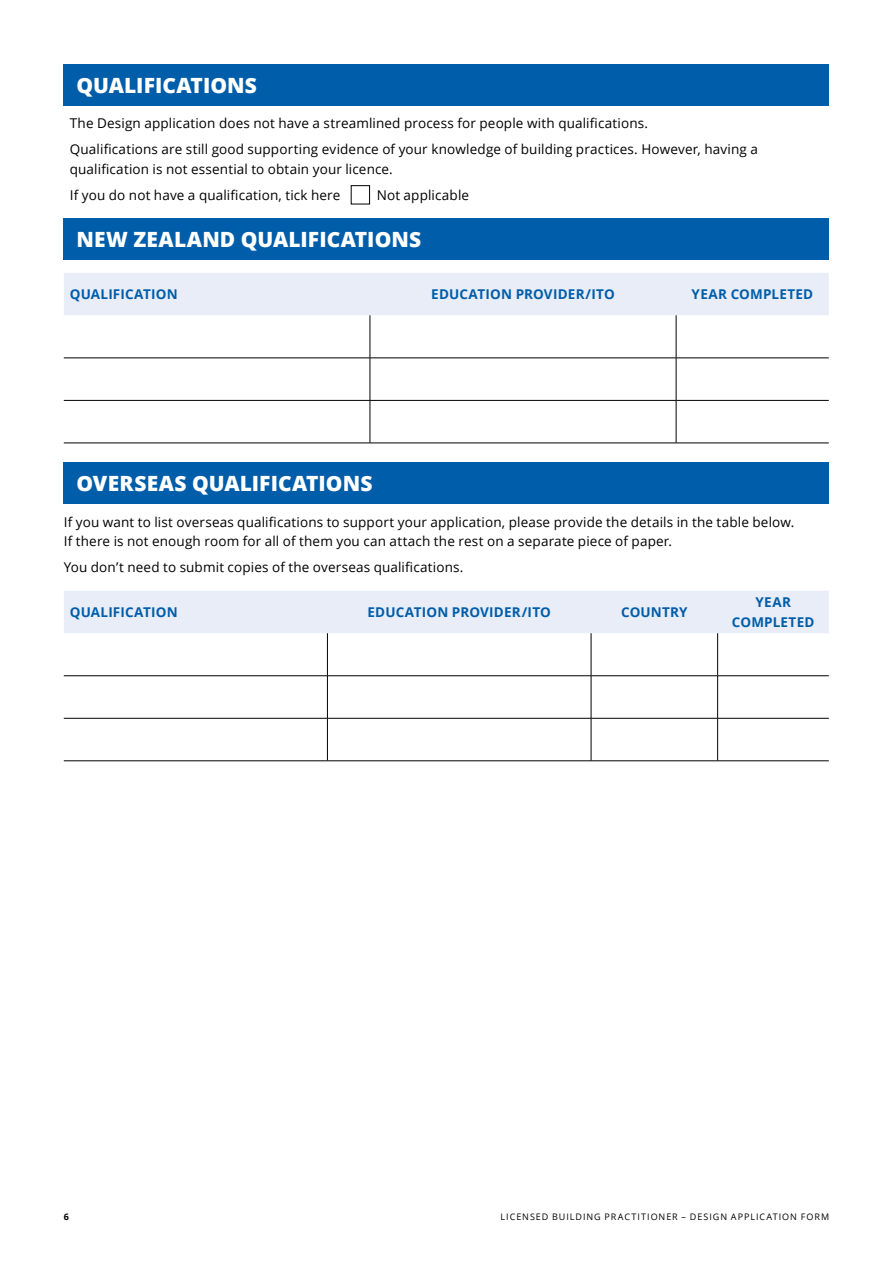
<style>
.page{position:relative;width:893px;height:1263px;background:#fff}
.page>*{position:absolute;margin:0;border:0;box-sizing:border-box;transform-origin:0 0}
.Subheading_1{font:800 21px "Open Sans";letter-spacing:.005em;color:#fff}
.Body{font:13.5px/19.5px "Open Sans";letter-spacing:.01em;color:#000}
.Body-2{font:700 13.5px/19.5px "Open Sans";letter-spacing:.015em;color:#005da9;text-align:center}
.t1{font:9px "Open Sans";letter-spacing:.11em;color:#000}
.t2{font:700 9px "Open Sans";color:#000}
</style>
<div class="page">
<div style="left:64px;top:64px;width:765px;height:41px;background:#005da9"></div>
<div style="left:351px;top:185px;width:19px;height:19px;border:1px solid #000"></div>
<div style="left:64px;top:218px;width:765px;height:42px;background:#005da9"></div>
<div style="left:64px;top:273px;width:765px;height:42px;background:#e9edf8"></div>
<hr style="left:370px;top:315px;width:1px;height:43px;background:#000">
<hr style="left:676px;top:315px;width:1px;height:43px;background:#000">
<hr style="left:64px;top:358px;width:306px;height:1px;background:#000">
<hr style="left:370px;top:358px;width:306px;height:1px;background:#000">
<hr style="left:370px;top:358px;width:1px;height:42px;background:#000">
<hr style="left:676px;top:358px;width:153px;height:1px;background:#000">
<hr style="left:676px;top:358px;width:1px;height:42px;background:#000">
<hr style="left:64px;top:400px;width:306px;height:1px;background:#000">
<hr style="left:370px;top:400px;width:306px;height:1px;background:#000">
<hr style="left:370px;top:401px;width:1px;height:42px;background:#000">
<hr style="left:676px;top:400px;width:153px;height:1px;background:#000">
<hr style="left:676px;top:401px;width:1px;height:42px;background:#000">
<hr style="left:64px;top:443px;width:306px;height:1px;background:#000">
<hr style="left:370px;top:443px;width:306px;height:1px;background:#000">
<hr style="left:676px;top:443px;width:153px;height:1px;background:#000">
<div style="left:64px;top:462px;width:765px;height:41px;background:#005da9"></div>
<div style="left:64px;top:591px;width:765px;height:42px;background:#e9edf8"></div>
<hr style="left:327px;top:633px;width:1px;height:42px;background:#000">
<hr style="left:591px;top:633px;width:1px;height:42px;background:#000">
<hr style="left:717px;top:633px;width:1px;height:42px;background:#000">
<hr style="left:64px;top:675px;width:263px;height:1px;background:#000">
<hr style="left:327px;top:675px;width:264px;height:1px;background:#000">
<hr style="left:327px;top:676px;width:1px;height:42px;background:#000">
<hr style="left:591px;top:675px;width:127px;height:1px;background:#000">
<hr style="left:591px;top:676px;width:1px;height:42px;background:#000">
<hr style="left:718px;top:675px;width:111px;height:1px;background:#000">
<hr style="left:717px;top:676px;width:1px;height:42px;background:#000">
<hr style="left:64px;top:718px;width:263px;height:1px;background:#000">
<hr style="left:327px;top:718px;width:264px;height:1px;background:#000">
<hr style="left:327px;top:718px;width:1px;height:43px;background:#000">
<hr style="left:591px;top:718px;width:127px;height:1px;background:#000">
<hr style="left:591px;top:718px;width:1px;height:43px;background:#000">
<hr style="left:718px;top:718px;width:111px;height:1px;background:#000">
<hr style="left:717px;top:718px;width:1px;height:43px;background:#000">
<hr style="left:64px;top:760px;width:263px;height:1px;background:#000">
<hr style="left:327px;top:760px;width:264px;height:1px;background:#000">
<hr style="left:591px;top:760px;width:127px;height:1px;background:#000">
<hr style="left:718px;top:760px;width:111px;height:1px;background:#000">
<p class="Subheading_1" style="left:77px;top:69px;width:182px">QUALIFICATIONS</p>
<p class="Body" style="left:70px;top:113px;width:580px">The Design application does not have a streamlined process for people with qualifications.</p>
<p class="Body" style="left:70px;top:139px;width:690px">Qualifications are still good supporting evidence of your knowledge of building practices. However, having a qualification is not essential to obtain your licence.</p>
<p class="Body" style="left:70px;top:185px;width:272px">If you do not have a qualification, tick here</p>
<p class="Body" style="left:377px;top:185px;width:94px">Not applicable</p>
<p class="Subheading_1" style="left:77px;top:224px;width:346px">NEW ZEALAND QUALIFICATIONS</p>
<p class="Body-2" style="left:70px;top:284px;width:109px">QUALIFICATION</p>
<p class="Body-2" style="left:431px;top:284px;width:185px">EDUCATION PROVIDER/ITO</p>
<p class="Body-2" style="left:692px;top:284px;width:123px">YEAR COMPLETED</p>
<p class="Subheading_1" style="left:77px;top:467px;width:298px">OVERSEAS QUALIFICATIONS</p>
<p class="Body" style="left:64px;top:512px;width:732px">If you want to list overseas qualifications to support your application, please provide the details in the table below.<br>If there is not enough room for all of them you can attach the rest on a separate piece of paper.</p>
<p class="Body" style="left:64px;top:557px;width:401px">You don’t need to submit copies of the overseas qualifications.</p>
<p class="Body-2" style="left:70px;top:602px;width:109px">QUALIFICATION</p>
<p class="Body-2" style="left:367px;top:602px;width:185px">EDUCATION PROVIDER/ITO</p>
<p class="Body-2" style="left:621px;top:602px;width:68px">COUNTRY</p>
<p class="Body-2" style="left:732px;top:592px;width:84px">YEAR<br>COMPLETED</p>
<p class="t2" style="left:64px;top:1211px;width:7px">6</p>
<p class="t1" style="left:501px;top:1211px;width:330px">LICENSED BUILDING PRACTITIONER – DESIGN APPLICATION FORM</p>
</div>
